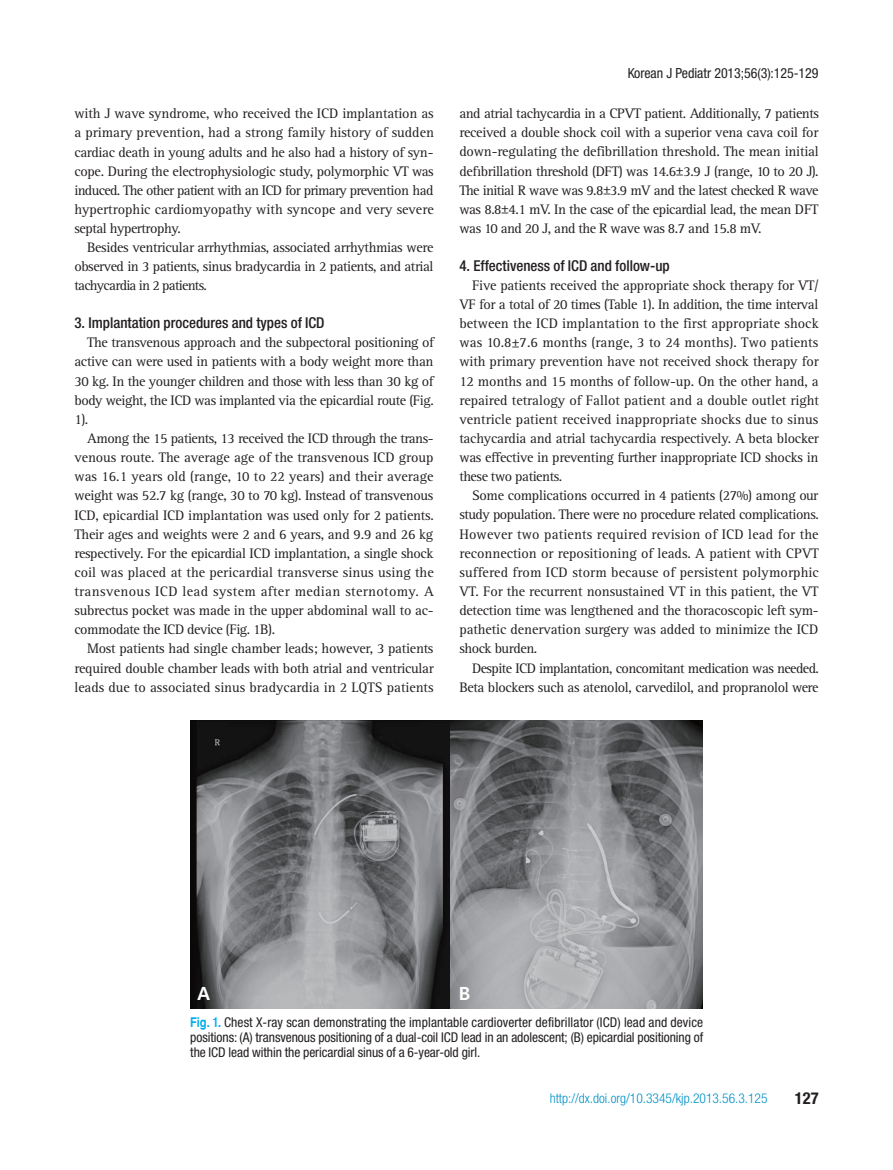
<style>
.page{position:relative;width:893px;height:1170px;background:#fff}
.page>*{position:absolute;margin:0;border:0;box-sizing:border-box;transform-origin:0 0}
.t1{font:700 18.15px "Malgun Gothic";color:#fff}
.t2{font:700 condensed 16.5px "Helvetica Neue";color:#231f20}
.t3{font:500 condensed 15px "Helvetica Neue";color:#231f20}
.t4{font:14.25px/19px "Rotis Serif Std";letter-spacing:-.02em;color:#231f20;text-align:justify}
.t5{font:14.25px/19px "Rotis Serif Std";letter-spacing:-.04em;color:#231f20;text-align:right}
.t6{font:condensed 13.95px "Helvetica Neue";letter-spacing:-.005em;color:#231f20}
.t7{font:condensed 13.5px/15px "Helvetica Neue";letter-spacing:-.005em;color:#231f20;text-align:justify}
.t8{font:300 condensed 13.5px "Helvetica Neue";color:#0092c8}
.s1{font-family:"Helvetica";font-weight:700;color:#00aeef}
</style>
<div class="page">
<img style="left:190px;top:720px;width:513px;height:288px">
<p class="t4" style="left:74px;top:104px;width:361px;text-align:left">with J wave syndrome, who received the ICD implantation as a primary prevention, had a strong family history of sudden cardiac death in young adults and he also had a history of syn&shy;cope. During the electrophysiologic study, polymorphic VT was induced. The other patient with an ICD for primary prevention had hypertrophic cardiomyopathy with syncope and very severe septal hypertrophy.</p>
<p class="t4" style="left:74px;top:238px;width:361px;text-indent:13px">Besides ventricular arrhythmias, associated arrhythmias were observed in 3 patients, sinus bradycardia in 2 patients, and atrial tachycardia in 2 patients.</p>
<p class="t3" style="left:74px;top:314px;width:252px">3. Implantation procedures and types of ICD</p>
<p class="t4" style="left:74px;top:333px;width:361px;text-indent:13px">The transvenous approach and the subpectoral positioning of active can were used in patients with a body weight more than 30 kg. In the younger children and those with less than 30 kg of body weight, the ICD was implanted via the epicardial route (Fig.<br>1).</p>
<p class="t4" style="left:74px;top:429px;width:361px;text-align:left;text-indent:13px">Among the 15 patients, 13 received the ICD through the trans&shy;venous route. The average age of the transvenous ICD group was 16.1 years old (range, 10 to 22 years) and their average weight was 52.7 kg (range, 30 to 70 kg). Instead of transvenous ICD, epicardial ICD implantation was used only for 2 patients.<br>Their ages and weights were 2 and 6 years, and 9.9 and 26 kg respectively. For the epicardial ICD implantation, a single shock coil was placed at the pericardial transverse sinus using the transvenous ICD lead system after median sternotomy. A subrectus pocket was made in the upper abdominal wall to ac&shy;commodate the ICD device (Fig. 1B).</p>
<p class="t4" style="left:74px;top:639px;width:361px;text-indent:13px">Most patients had single chamber leads; however, 3 patients required double chamber leads with both atrial and ventricular leads due to associated sinus bradycardia in 2 LQTS patients</p>
<p class="t6" style="left:628px;top:65px;width:192px">Korean J Pediatr 2013;56(3):125-129</p>
<p class="t4" style="left:459px;top:104px;width:361px">and atrial tachycardia in a CPVT patient. Additionally, 7 patients received a double shock coil with a superior vena cava coil for down-regulating the defibrillation threshold. The mean initial defibrillation threshold (DFT) was 14.6±3.9 J (range, 10 to 20 J).<br>The initial R wave was 9.8±3.9 mV and the latest checked R wave was 8.8±4.1 mV. In the case of the epicardial lead, the mean DFT was 10 and 20 J, and the R wave was 8.7 and 15.8 mV.</p>
<p class="t3" style="left:459px;top:257px;width:212px">4. Effectiveness of ICD and follow-up</p>
<p class="t4" style="left:459px;top:276px;width:361px;text-indent:13px">Five patients received the appropriate shock therapy for VT/ VF for a total of 20 times (Table 1). In addition, the time interval between the ICD implantation to the first appropriate shock was 10.8±7.6 months (range, 3 to 24 months). Two patients with primary prevention have not received shock therapy for 12 months and 15 months of follow-up. On the other hand, a repaired tetralogy of Fallot patient and a double outlet right ventricle patient received inappropriate shocks due to sinus tachycardia and atrial tachycardia respectively. A beta blocker was effective in preventing further inappropriate ICD shocks in these two patients.</p>
<p class="t4" style="left:459px;top:486px;width:361px;text-align:left;text-indent:13px">Some complications occurred in 4 patients (27%) among our study population. There were no procedure related complications.<br>However two patients required revision of ICD lead for the reconnection or repositioning of leads. A patient with CPVT suffered from ICD storm because of persistent polymorphic VT. For the recurrent nonsustained VT in this patient, the VT detection time was lengthened and the thoracoscopic left sym&shy;pathetic denervation surgery was added to minimize the ICD shock burden.</p>
<p class="t5" style="left:459px;top:658px;width:361px">Despite ICD implantation, concomitant medication was needed.<br>Beta blockers such as atenolol, carvedilol, and propranolol were</p>
<p class="t1" style="left:198px;top:982px;width:14px">A</p>
<p class="t1" style="left:459px;top:982px;width:13px">B</p>
<p class="t7" style="left:190px;top:1014px;width:515px"><span class="s1">Fig. 1.</span> Chest X-ray scan demonstrating the implantable cardioverter defibrillator (ICD) lead and device positions: (A) transvenous positioning of a dual-coil ICD lead in an adolescent; (B) epicardial positioning of the ICD lead within the pericardial sinus of a 6-year-old girl.</p>
<p class="t8" style="left:550px;top:1090px;width:219px">http://dx.doi.org/10.3345/kjp.2013.56.3.125</p>
<p class="t2" style="left:795px;top:1087px;width:25px">127</p>
</div>
